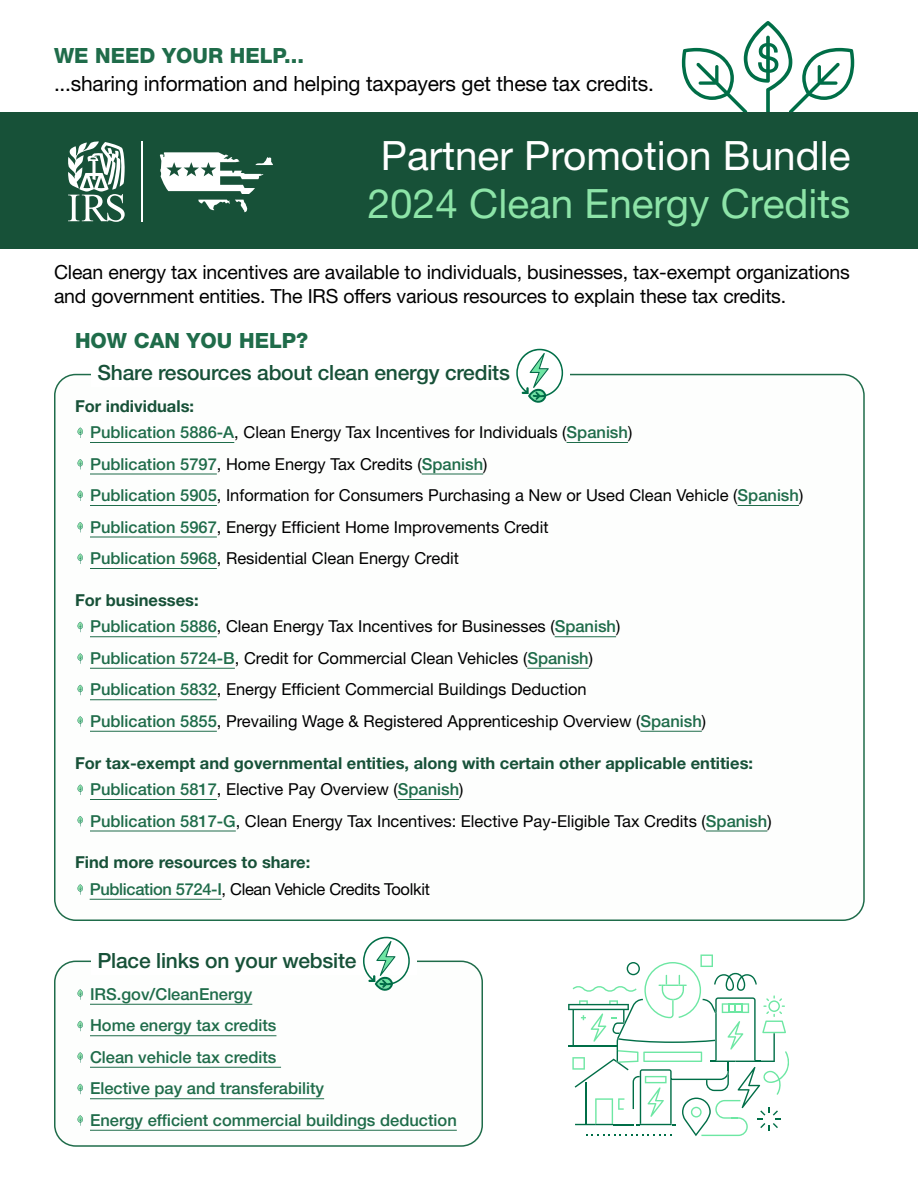
<style>
.page{position:relative;width:918px;height:1188px;background:#fff}
.page>*{position:absolute;margin:0;border:0;box-sizing:border-box;transform-origin:0 0}
.t1{font:40.5px/48px "Helvetica Neue LT Std";color:#fff;text-align:center}
.t2{font:500 21px "Helvetica Neue LT Std";letter-spacing:-.01em;color:#175138}
.t3{font:21px "Helvetica Neue LT Std";letter-spacing:-.01em;color:#000}
.t4{font:800 21px "Helvetica Neue LT Std";color:#1f6c4a}
.t5{font:19.5px/24px "Helvetica Neue LT Std";letter-spacing:-.01em;color:#000}
.t6{font:16.5px "Helvetica Neue LT Std";color:#000}
.t7{font:500 16.5px "Helvetica Neue LT Std";color:#1f6c4a}
.t8{font:700 16.5px "Helvetica Neue LT Std";color:#175138}
.t9{font:16.5px "Helvetica Neue LT Std";letter-spacing:-.02em;color:#000}
.s1{color:#8de4a8}
.s2{font-weight:500;color:#1f6c4a}
.s3{font-weight:400;color:#000}
</style>
<div class="page">
<svg style="left:682px;top:21px;width:172px;height:91px"></svg>
<div style="left:0;top:112px;width:918px;height:137px;background:#175138"></div>
<svg style="left:68px;top:141px;width:57px;height:80px"></svg>
<hr style="left:141px;top:141px;width:2px;height:80px;background:#fff">
<svg style="left:160px;top:152px;width:113px;height:42px"></svg>
<svg style="left:198px;top:200px;width:50px;height:12px"></svg>
<hr style="left:90px;top:442px;width:144px;height:1px;background:#1f6c4a">
<hr style="left:567px;top:442px;width:61px;height:1px;background:#1f6c4a">
<hr style="left:90px;top:474px;width:127px;height:1px;background:#1f6c4a">
<hr style="left:422px;top:474px;width:61px;height:1px;background:#1f6c4a">
<hr style="left:90px;top:505px;width:127px;height:1px;background:#1f6c4a">
<hr style="left:738px;top:505px;width:61px;height:1px;background:#1f6c4a">
<hr style="left:90px;top:537px;width:127px;height:1px;background:#1f6c4a">
<hr style="left:90px;top:568px;width:127px;height:1px;background:#1f6c4a">
<hr style="left:90px;top:636px;width:127px;height:1px;background:#1f6c4a">
<hr style="left:555px;top:636px;width:61px;height:1px;background:#1f6c4a">
<hr style="left:90px;top:668px;width:145px;height:1px;background:#1f6c4a">
<hr style="left:527px;top:668px;width:62px;height:1px;background:#1f6c4a">
<hr style="left:90px;top:699px;width:127px;height:1px;background:#1f6c4a">
<hr style="left:90px;top:731px;width:127px;height:1px;background:#1f6c4a">
<hr style="left:640px;top:731px;width:62px;height:1px;background:#1f6c4a">
<hr style="left:90px;top:799px;width:127px;height:1px;background:#1f6c4a">
<hr style="left:398px;top:799px;width:61px;height:1px;background:#1f6c4a">
<hr style="left:90px;top:831px;width:146px;height:1px;background:#1f6c4a">
<hr style="left:706px;top:831px;width:61px;height:1px;background:#1f6c4a">
<hr style="left:90px;top:899px;width:132px;height:1px;background:#1f6c4a">
<svg style="left:516px;top:349px;width:47px;height:54px"></svg>
<svg style="left:77px;top:428px;width:6px;height:10px"></svg>
<svg style="left:77px;top:459px;width:6px;height:11px"></svg>
<svg style="left:77px;top:491px;width:6px;height:10px"></svg>
<svg style="left:77px;top:522px;width:6px;height:10px"></svg>
<svg style="left:77px;top:554px;width:6px;height:10px"></svg>
<svg style="left:77px;top:622px;width:6px;height:10px"></svg>
<svg style="left:77px;top:653px;width:6px;height:11px"></svg>
<svg style="left:77px;top:685px;width:6px;height:10px"></svg>
<svg style="left:77px;top:716px;width:6px;height:11px"></svg>
<svg style="left:77px;top:785px;width:6px;height:10px"></svg>
<svg style="left:77px;top:816px;width:6px;height:10px"></svg>
<svg style="left:77px;top:884px;width:6px;height:11px"></svg>
<div style="left:54px;top:961px;width:429px;height:186px;border:2px solid #1f6c4a;border-radius:21px"></div>
<div style="left:92px;top:946px;width:325px;height:28px;background:#fff"></div>
<hr style="left:90px;top:1004px;width:162px;height:1px;background:#1f6c4a">
<hr style="left:90px;top:1035px;width:186px;height:1px;background:#1f6c4a">
<hr style="left:90px;top:1067px;width:191px;height:1px;background:#1f6c4a">
<hr style="left:90px;top:1098px;width:234px;height:1px;background:#1f6c4a">
<hr style="left:90px;top:1130px;width:367px;height:1px;background:#1f6c4a">
<svg style="left:363px;top:937px;width:47px;height:54px"></svg>
<svg style="left:77px;top:989px;width:6px;height:11px"></svg>
<svg style="left:77px;top:1021px;width:6px;height:10px"></svg>
<svg style="left:77px;top:1052px;width:6px;height:11px"></svg>
<svg style="left:77px;top:1084px;width:6px;height:10px"></svg>
<svg style="left:77px;top:1115px;width:6px;height:11px"></svg>
<svg style="left:568px;top:955px;width:221px;height:181px"></svg>
<p class="t4" style="left:54px;top:43px;width:252px">WE NEED YOUR HELP...</p>
<p class="t3" style="left:54px;top:71px;width:601px">...sharing information and helping taxpayers get these tax credits.</p>
<h1 class="t1" style="left:368px;top:131px;width:484px">Partner Promotion Bundle<br><span class="s1">2024 Clean Energy Credits</span></h1>
<p class="t5" style="left:54px;top:259px;width:797px">Clean energy tax incentives are available to individuals, businesses, tax-exempt organizations and government entities. The IRS offers various resources to explain these tax credits.</p>
<h2 class="t4" style="left:75px;top:328px;width:235px">HOW CAN YOU HELP?</h2>
<h3 class="t2" style="left:98px;top:360px;width:414px">Share resources about clean energy credits</h3>
<h4 class="t8" style="left:75px;top:396px;width:121px">For individuals:</h4>
<p class="t6" style="left:90px;top:422px;width:544px"><span class="s2">Publication 5886-A</span>, Clean Energy Tax Incentives for Individuals (<span class="s2">Spanish</span>)</p>
<p class="t6" style="left:90px;top:454px;width:399px"><span class="s2">Publication 5797</span>, Home Energy Tax Credits (<span class="s2">Spanish</span>)</p>
<p class="t6" style="left:90px;top:485px;width:715px"><span class="s2">Publication 5905</span>, Information for Consumers Purchasing a New or Used Clean Vehicle (<span class="s2">Spanish</span>)</p>
<p class="t6" style="left:90px;top:517px;width:460px"><span class="s2">Publication 5967</span>, Energy Efficient Home Improvements Credit</p>
<p class="t6" style="left:90px;top:548px;width:371px"><span class="s2">Publication 5968</span>, Residential Clean Energy Credit</p>
<h4 class="t8" style="left:75px;top:590px;width:125px">For businesses:</h4>
<p class="t6" style="left:90px;top:617px;width:532px"><span class="s2">Publication 5886</span>, Clean Energy Tax Incentives for Businesses (<span class="s2">Spanish</span>)</p>
<p class="t6" style="left:90px;top:648px;width:505px"><span class="s2">Publication 5724-B</span>, Credit for Commercial Clean Vehicles (<span class="s2">Spanish</span>)</p>
<p class="t6" style="left:90px;top:680px;width:498px"><span class="s2">Publication 5832</span>, Energy Efficient Commercial Buildings Deduction</p>
<p class="t6" style="left:90px;top:711px;width:618px"><span class="s2">Publication 5855</span>, Prevailing Wage &amp; Registered Apprenticeship Overview (<span class="s2">Spanish</span>)</p>
<h4 class="t8" style="left:75px;top:753px;width:680px">For tax-exempt and governmental entities, along with certain other applicable entities:</h4>
<p class="t7" style="left:90px;top:779px;width:375px">Publication 5817<span class="s3">, Elective Pay Overview (</span>Spanish<span class="s3">)</span></p>
<p class="t6" style="left:90px;top:811px;width:683px"><span class="s2">Publication 5817-G</span>, Clean Energy Tax Incentives: Elective Pay-Eligible Tax Credits (<span class="s2">Spanish</span>)</p>
<h4 class="t8" style="left:75px;top:852px;width:237px">Find more resources to share:</h4>
<p class="t9" style="left:90px;top:879px;width:342px"><span class="s2">Publication 5724-I</span>, Clean Vehicle Credits Toolkit</p>
<h3 class="t2" style="left:98px;top:948px;width:261px">Place links on your website</h3>
<p class="t7" style="left:90px;top:984px;width:164px">IRS.gov/CleanEnergy</p>
<p class="t7" style="left:90px;top:1016px;width:188px">Home energy tax credits</p>
<p class="t7" style="left:90px;top:1047px;width:188px">Clean vehicle tax credits</p>
<p class="t7" style="left:90px;top:1079px;width:236px">Elective pay and transferability</p>
<p class="t7" style="left:90px;top:1110px;width:368px">Energy efficient commercial buildings deduction</p>
</div>
